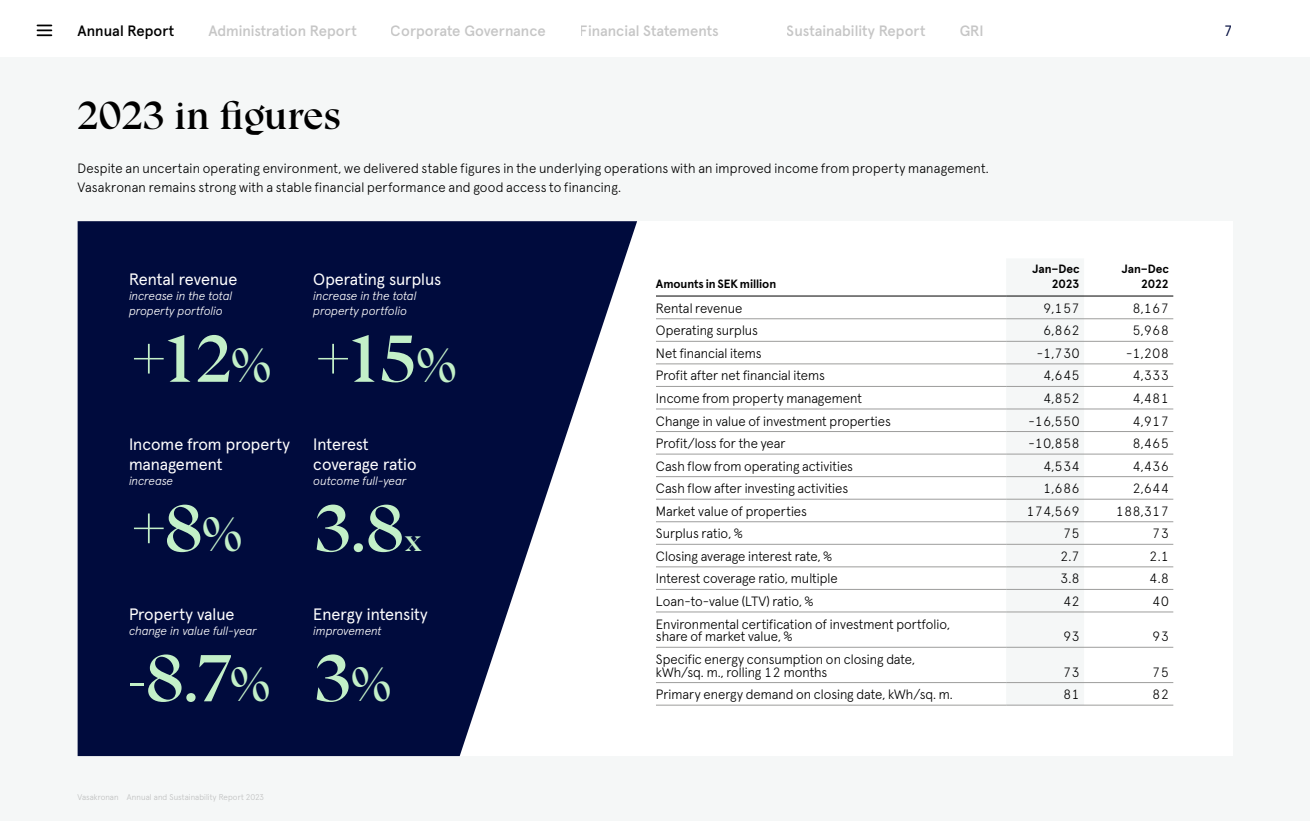
<style>
.page{position:relative;width:1310px;height:821px;background:#fff}
.page>*{position:absolute;margin:0;border:0;box-sizing:border-box;transform-origin:0 0}
.t1{font:66px "Vasakronan Serif ICE Rubrik";color:#c3f0c8}
.t2{font:39px "Vasakronan Serif ICE Rubrik";letter-spacing:-.005em;color:#000}
.t3{font:16.5px/19.8px "Apercu Pro";color:#fff}
.t4{font:500 15px "Apercu Pro";color:#c6c6c6}
.t5{font:500 15px "Apercu Pro";color:#000}
.t6{font:15px "Apercu Pro";color:#000b3d}
.t7{font:300 13.5px/12.8px "Apercu Pro";color:#000}
.t8{font:italic 300 12px/15px "Apercu Pro";letter-spacing:-.005em;color:#fff}
.t9{font:700 12px/15px "Apercu Pro";letter-spacing:-.01em;color:#000;text-align:right}
.t10{font:300 8.25px "Apercu Pro";letter-spacing:.01em;color:#c6c6c6}
.s1{font-size:48px}
.s2{font-size:30px}
</style>
<div class="page">
<div style="left:0;top:57px;width:1310px;height:764px;background:#f5f7f7"></div>
<div style="left:386px;top:221px;width:846px;height:535px;background:#fff"></div>
<svg style="left:78px;top:221px;width:559px;height:535px;fill:#000b3d"></svg>
<div style="left:1006px;top:295px;width:78px;height:410px;background:#f5f7f7"></div>
<hr style="left:656px;top:318px;width:350px;height:1px;background:#9d9d9c">
<hr style="left:1006px;top:318px;width:78px;height:1px;background:#9d9d9c">
<hr style="left:1084px;top:318px;width:89px;height:1px;background:#9d9d9c">
<hr style="left:656px;top:341px;width:350px;height:1px;background:#9d9d9c">
<hr style="left:1006px;top:341px;width:78px;height:1px;background:#9d9d9c">
<hr style="left:1084px;top:341px;width:89px;height:1px;background:#9d9d9c">
<hr style="left:656px;top:363px;width:350px;height:1px;background:#9d9d9c">
<hr style="left:1006px;top:363px;width:78px;height:1px;background:#9d9d9c">
<hr style="left:1084px;top:363px;width:89px;height:1px;background:#9d9d9c">
<hr style="left:656px;top:386px;width:350px;height:1px;background:#9d9d9c">
<hr style="left:1006px;top:386px;width:78px;height:1px;background:#9d9d9c">
<hr style="left:1084px;top:386px;width:89px;height:1px;background:#9d9d9c">
<hr style="left:656px;top:409px;width:350px;height:1px;background:#9d9d9c">
<hr style="left:1006px;top:409px;width:78px;height:1px;background:#9d9d9c">
<hr style="left:1084px;top:409px;width:89px;height:1px;background:#9d9d9c">
<hr style="left:656px;top:431px;width:350px;height:1px;background:#9d9d9c">
<hr style="left:1006px;top:431px;width:78px;height:1px;background:#9d9d9c">
<hr style="left:1084px;top:431px;width:89px;height:1px;background:#9d9d9c">
<hr style="left:656px;top:296px;width:350px;height:1px;background:#000">
<hr style="left:1006px;top:296px;width:78px;height:1px;background:#000">
<hr style="left:1084px;top:296px;width:89px;height:1px;background:#000">
<hr style="left:656px;top:544px;width:350px;height:1px;background:#9d9d9c">
<hr style="left:656px;top:566px;width:350px;height:1px;background:#9d9d9c">
<hr style="left:1006px;top:566px;width:78px;height:1px;background:#9d9d9c">
<hr style="left:1084px;top:566px;width:89px;height:1px;background:#9d9d9c">
<hr style="left:656px;top:589px;width:350px;height:1px;background:#9d9d9c">
<hr style="left:1006px;top:589px;width:78px;height:1px;background:#9d9d9c">
<hr style="left:1084px;top:589px;width:89px;height:1px;background:#9d9d9c">
<hr style="left:656px;top:705px;width:350px;height:1px;background:#9d9d9c">
<hr style="left:656px;top:611px;width:350px;height:1px;background:#9d9d9c">
<hr style="left:1006px;top:611px;width:78px;height:1px;background:#9d9d9c">
<hr style="left:1084px;top:611px;width:89px;height:1px;background:#9d9d9c">
<hr style="left:656px;top:647px;width:350px;height:1px;background:#9d9d9c">
<hr style="left:1006px;top:647px;width:78px;height:1px;background:#9d9d9c">
<hr style="left:1084px;top:647px;width:89px;height:1px;background:#9d9d9c">
<hr style="left:656px;top:682px;width:350px;height:1px;background:#9d9d9c">
<hr style="left:1006px;top:682px;width:78px;height:1px;background:#9d9d9c">
<hr style="left:1084px;top:682px;width:89px;height:1px;background:#9d9d9c">
<hr style="left:1006px;top:705px;width:78px;height:1px;background:#9d9d9c">
<hr style="left:1084px;top:705px;width:89px;height:1px;background:#9d9d9c">
<hr style="left:656px;top:454px;width:350px;height:1px;background:#9d9d9c">
<hr style="left:1006px;top:454px;width:78px;height:1px;background:#9d9d9c">
<hr style="left:1084px;top:454px;width:89px;height:1px;background:#9d9d9c">
<hr style="left:656px;top:476px;width:350px;height:1px;background:#9d9d9c">
<hr style="left:1006px;top:476px;width:78px;height:1px;background:#9d9d9c">
<hr style="left:1084px;top:476px;width:89px;height:1px;background:#9d9d9c">
<hr style="left:656px;top:499px;width:350px;height:1px;background:#9d9d9c">
<hr style="left:1006px;top:499px;width:78px;height:1px;background:#9d9d9c">
<hr style="left:1084px;top:499px;width:89px;height:1px;background:#9d9d9c">
<hr style="left:656px;top:521px;width:350px;height:1px;background:#9d9d9c">
<hr style="left:1006px;top:521px;width:78px;height:1px;background:#9d9d9c">
<hr style="left:1084px;top:521px;width:89px;height:1px;background:#9d9d9c">
<hr style="left:1006px;top:544px;width:78px;height:1px;background:#9d9d9c">
<hr style="left:1084px;top:544px;width:89px;height:1px;background:#9d9d9c">
<svg style="left:37px;top:25px;width:14px;height:11px"></svg>
<p class="t5" style="left:78px;top:19px;width:98px">Annual Report</p>
<p class="t4" style="left:208px;top:19px;width:150px">Administration Report</p>
<p class="t4" style="left:391px;top:19px;width:157px">Corporate Governance</p>
<p class="t4" style="left:580px;top:19px;width:140px">Financial Statements</p>
<p class="t4" style="left:787px;top:19px;width:140px">Sustainability Report</p>
<p class="t4" style="left:959px;top:19px;width:25px">GRI</p>
<p class="t6" style="left:1223px;top:19px;width:11px">7</p>
<h2 class="t2" style="left:78px;top:93px;width:265px">2023 in gures</h2>
<p class="t7" style="left:78px;top:157px;width:913px;line-height:19.5px">Despite an uncertain operating environment, we delivered stable figures in the underlying operations with an improved income from property management.<br>Vasakronan remains strong with a stable financial performance and good access to financing.</p>
<p class="t3" style="left:129px;top:268px;width:110px">Rental revenue</p>
<p class="t8" style="left:129px;top:287px;width:104px">increase in the total property portfolio</p>
<h1 class="t1" style="left:129px;top:320px;width:144px">+12<span class="s1">%</span></h1>
<p class="t3" style="left:129px;top:433px;width:162px">Income from property management</p>
<p class="t8" style="left:129px;top:472px;width:46px">increase</p>
<h1 class="t1" style="left:129px;top:490px;width:115px">+8<span class="s1">%</span></h1>
<p class="t3" style="left:129px;top:603px;width:107px">Property value</p>
<p class="t8" style="left:129px;top:622px;width:129px">change in value full-year</p>
<h1 class="t1" style="left:129px;top:639px;width:143px">-8.7<span class="s1">%</span></h1>
<p class="t3" style="left:313px;top:268px;width:129px">Operating surplus</p>
<p class="t8" style="left:313px;top:287px;width:104px">increase in the total property portfolio</p>
<h1 class="t1" style="left:313px;top:320px;width:145px">+15<span class="s1">%</span></h1>
<p class="t3" style="left:313px;top:433px;width:105px">Interest coverage ratio</p>
<p class="t8" style="left:313px;top:472px;width:95px">outcome full-year</p>
<h1 class="t1" style="left:313px;top:490px;width:110px">3.8<span class="s2">x</span></h1>
<p class="t3" style="left:313px;top:603px;width:116px">Energy intensity</p>
<p class="t8" style="left:313px;top:622px;width:70px">improvement</p>
<h1 class="t1" style="left:313px;top:639px;width:80px">3<span class="s1">%</span></h1>
<p class="t10" style="left:78px;top:790px;width:188px">Vasakronan Annual and Sustainability Report 2023</p>
<p class="t9" style="left:656px;top:275px;width:122px">Amounts in SEK million</p>
<p class="t9" style="left:1032px;top:260px;width:49px">Jan–Dec<br>2023</p>
<p class="t9" style="left:1121px;top:260px;width:49px">Jan–Dec<br>2022</p>
<p class="t7" style="left:656px;top:300px;width:88px">Rental revenue</p>
<p class="t7" style="left:1043px;top:300px;width:38px">9,157</p>
<p class="t7" style="left:1132px;top:300px;width:38px">8,167</p>
<p class="t7" style="left:656px;top:323px;width:104px">Operating surplus</p>
<p class="t7" style="left:1043px;top:323px;width:38px">6,862</p>
<p class="t7" style="left:1132px;top:323px;width:38px">5,968</p>
<p class="t7" style="left:656px;top:346px;width:107px">Net financial items</p>
<p class="t7" style="left:1037px;top:346px;width:44px">-1,730</p>
<p class="t7" style="left:1126px;top:346px;width:44px">-1,208</p>
<p class="t7" style="left:656px;top:368px;width:170px">Profit after net financial items</p>
<p class="t7" style="left:1043px;top:368px;width:38px">4,645</p>
<p class="t7" style="left:1132px;top:368px;width:38px">4,333</p>
<p class="t7" style="left:656px;top:391px;width:207px">Income from property management</p>
<p class="t7" style="left:1043px;top:391px;width:38px">4,852</p>
<p class="t7" style="left:1132px;top:391px;width:38px">4,481</p>
<p class="t7" style="left:656px;top:413px;width:236px">Change in value of investment properties</p>
<p class="t7" style="left:1028px;top:413px;width:53px">-16,550</p>
<p class="t7" style="left:1132px;top:413px;width:38px">4,917</p>
<p class="t7" style="left:656px;top:436px;width:131px">Profit/loss for the year</p>
<p class="t7" style="left:1028px;top:436px;width:53px">-10,858</p>
<p class="t7" style="left:1132px;top:436px;width:38px">8,465</p>
<p class="t7" style="left:656px;top:458px;width:198px">Cash flow from operating activities</p>
<p class="t7" style="left:1043px;top:458px;width:38px">4,534</p>
<p class="t7" style="left:1132px;top:458px;width:38px">4,436</p>
<p class="t7" style="left:656px;top:481px;width:194px">Cash flow after investing activities</p>
<p class="t7" style="left:1043px;top:481px;width:38px">1,686</p>
<p class="t7" style="left:1132px;top:481px;width:38px">2,644</p>
<p class="t7" style="left:656px;top:503px;width:152px">Market value of properties</p>
<p class="t7" style="left:1026px;top:503px;width:55px">174,569</p>
<p class="t7" style="left:1116px;top:503px;width:55px">188,317</p>
<p class="t7" style="left:656px;top:526px;width:88px">Surplus ratio, %</p>
<p class="t7" style="left:1063px;top:526px;width:18px">75</p>
<p class="t7" style="left:1152px;top:526px;width:18px">73</p>
<p class="t7" style="left:656px;top:548px;width:177px">Closing average interest rate, %</p>
<p class="t7" style="left:1060px;top:548px;width:21px">2.7</p>
<p class="t7" style="left:1149px;top:548px;width:21px">2.1</p>
<p class="t7" style="left:656px;top:571px;width:183px">Interest coverage ratio, multiple</p>
<p class="t7" style="left:1060px;top:571px;width:21px">3.8</p>
<p class="t7" style="left:1149px;top:571px;width:21px">4.8</p>
<p class="t7" style="left:656px;top:594px;width:159px">Loan-to-value (LTV) ratio, %</p>
<p class="t7" style="left:1063px;top:594px;width:18px">42</p>
<p class="t7" style="left:1152px;top:594px;width:18px">40</p>
<p class="t7" style="left:656px;top:616px;width:295px">Environmental certification of investment portfolio, share of market value, %</p>
<p class="t7" style="left:1063px;top:629px;width:18px">93</p>
<p class="t7" style="left:1152px;top:629px;width:18px">93</p>
<p class="t7" style="left:656px;top:651px;width:261px">Specific energy consumption on closing date, kWh/sq. m., rolling 12 months</p>
<p class="t7" style="left:1063px;top:664px;width:18px">73</p>
<p class="t7" style="left:1152px;top:664px;width:18px">75</p>
<p class="t7" style="left:656px;top:687px;width:298px">Primary energy demand on closing date, kWh/sq. m.</p>
<p class="t7" style="left:1063px;top:687px;width:18px">81</p>
<p class="t7" style="left:1152px;top:687px;width:18px">82</p>
</div>
